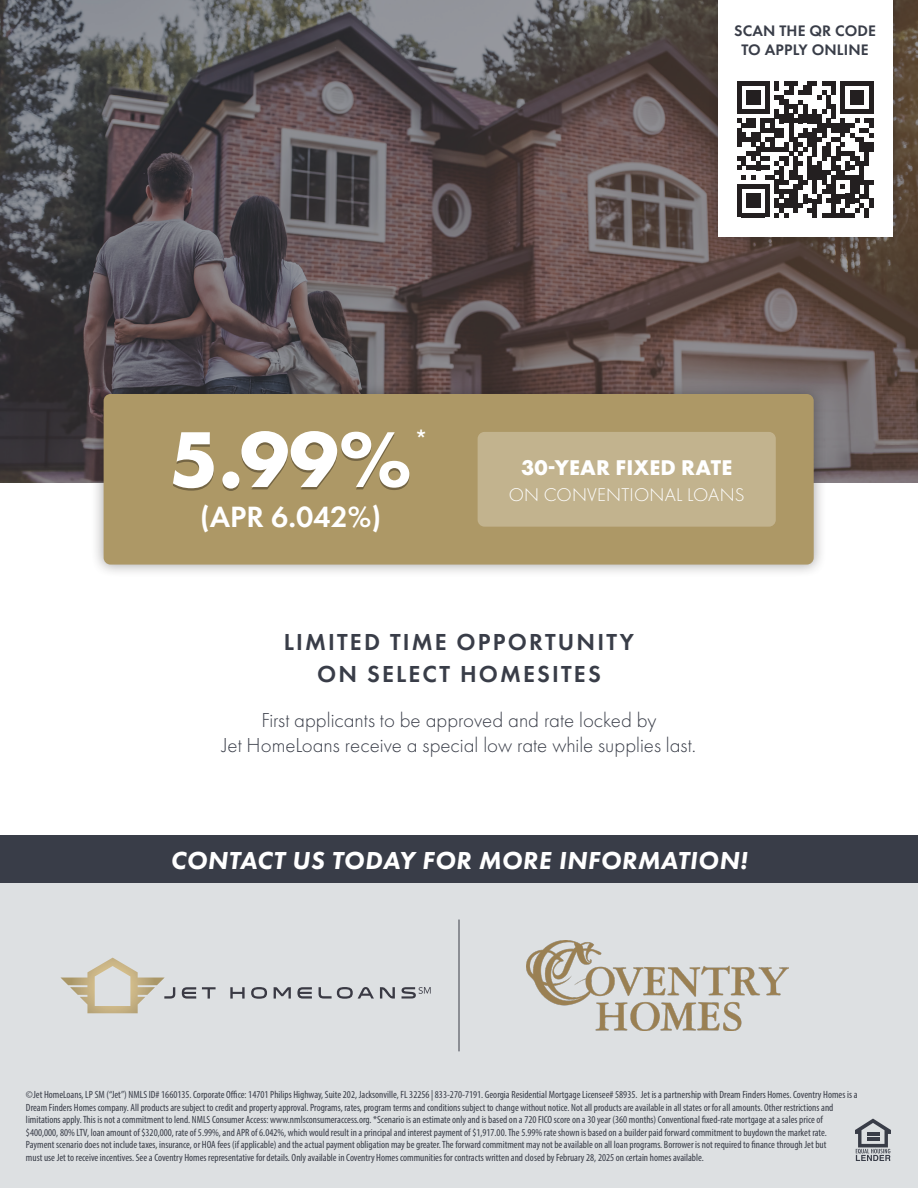
<style>
.page{position:relative;width:918px;height:1188px;background:#fff}
.page>*{position:absolute;margin:0;border:0;box-sizing:border-box;transform-origin:0 0}
.t1{font:700 82.05px "Futura PT";color:#fff}
.t2{font:600 30.45px "Futura PT";color:#fff}
.t3{font:italic 800 25.5px "Futura PT";letter-spacing:.02em;color:#fff}
.t4{font:600 24px/31.5px "Futura PT";letter-spacing:.09em;color:#393d48;text-align:center}
.t5{font:700 22.2px "Futura PT";letter-spacing:.01em;color:#fff}
.t6{font:300 21px/25.2px "Futura PT";color:#393d48;text-align:center}
.t7{font:800 20.4px "Avenir LT Std";color:#fff}
.t8{font:300 19.05px "Futura PT";letter-spacing:.01em;color:#fff}
.t9{font:600 15.75px/18.9px "Futura PT";letter-spacing:.01em;color:#393d48;text-align:center}
.t10{font:condensed 10.5px/12.6px "Myriad Pro";color:#393d48}
</style>
<div class="page">
<div style="left:0;top:851px;width:918px;height:337px;background:#dde0e2"></div>
<div style="left:0;top:835px;width:918px;height:48px;background:#393d48"></div>
<svg style="left:855px;top:1119px;width:36px;height:42px"></svg>
<svg style="left:0;top:0;width:918px;height:482px"></svg>
<div style="left:91px;top:381px;width:735px;height:197px;background:#231f20;opacity:.41"></div>
<div style="left:104px;top:394px;width:710px;height:171px;background:#ad9866;border-radius:7px"></div>
<div style="left:478px;top:432px;width:298px;height:95px;background:#c2b38e;border-radius:7px"></div>
<div style="left:708px;top:0;width:195px;height:247px;background:#231f20;opacity:.37"></div>
<div style="left:718px;top:0;width:174px;height:236px;background:#fff"></div>
<svg style="left:737px;top:81px;width:136px;height:136px"></svg>
<hr style="left:459px;top:920px;width:1px;height:131px;background:#3a3d48">
<img style="left:526px;top:941px;width:263px;height:89px">
<svg style="left:60px;top:958px;width:115px;height:55px"></svg>
<svg style="left:182px;top:987px;width:14px;height:12px"></svg>
<svg style="left:202px;top:987px;width:14px;height:12px"></svg>
<svg style="left:230px;top:987px;width:15px;height:12px"></svg>
<svg style="left:251px;top:987px;width:16px;height:12px"></svg>
<svg style="left:274px;top:987px;width:17px;height:12px"></svg>
<svg style="left:297px;top:987px;width:15px;height:12px"></svg>
<svg style="left:319px;top:987px;width:55px;height:12px"></svg>
<svg style="left:380px;top:987px;width:15px;height:12px"></svg>
<svg style="left:402px;top:987px;width:29px;height:12px"></svg>
<h3 class="t9" style="left:734px;top:21px;width:143px">SCAN THE QR CODE<br>TO APPLY ONLINE</h3>
<h1 class="t1" style="left:169px;top:407px;width:244px">5.99%</h1>
<h3 class="t7" style="left:416px;top:425px;width:11px">*</h3>
<h2 class="t2" style="left:200px;top:497px;width:183px">(APR 6.042%)</h2>
<h3 class="t5" style="left:521px;top:453px;width:213px">30-YEAR FIXED RATE</h3>
<h3 class="t8" style="left:509px;top:484px;width:237px">ON CONVENTIONAL LOANS</h3>
<h3 class="t4" style="left:284px;top:626px;width:352px">LIMITED TIME OPPORTUNITY<br>ON SELECT HOMESITES</h3>
<h3 class="t6" style="left:222px;top:707px;width:475px">First applicants to be approved and rate locked by<br>Jet HomeLoans receive a special low rate while supplies last.</h3>
<h3 class="t3" style="left:171px;top:844px;width:578px">CONTACT US TODAY FOR MORE INFORMATION!</h3>
<p class="t10" style="left:26px;top:1088px;width:833px">©Jet HomeLoans, LP SM (“Jet”) NMLS ID# 1660135. Corporate Office: 14701 Philips Highway, Suite 202, Jacksonville, FL 32256 | 833-270-7191. Georgia Residential Mortgage Licensee# 58935. Jet is a partnership with Dream Finders Homes. Coventry Homes is a Dream Finders Homes company. All products are subject to credit and property approval. Programs, rates, program terms and conditions subject to change without notice. Not all products are available in all states or for all amounts. Other restrictions and limitations apply. This is not a commitment to lend. NMLS Consumer Access: www.nmlsconsumeraccess.org. *Scenario is an estimate only and is based on a 720 FICO score on a 30 year (360 months) Conventional fixed-rate mortgage at a sales price of $400,000, 80% LTV, loan amount of $320,000, rate of 5.99%, and APR of 6.042%, which would result in a principal and interest payment of $1,917.00. The 5.99% rate shown is based on a builder paid forward commitment to buydown the market rate.<br>Payment scenario does not include taxes, insurance, or HOA fees (if applicable) and the actual payment obligation may be greater. The forward commitment may not be available on all loan programs. Borrower is not required to finance through Jet but<br>must use Jet to receive incentives. See a Coventry Homes representative for details. Only available in Coventry Homes communities for contracts written and closed by February 28, 2025 on certain homes available.</p>
</div>
